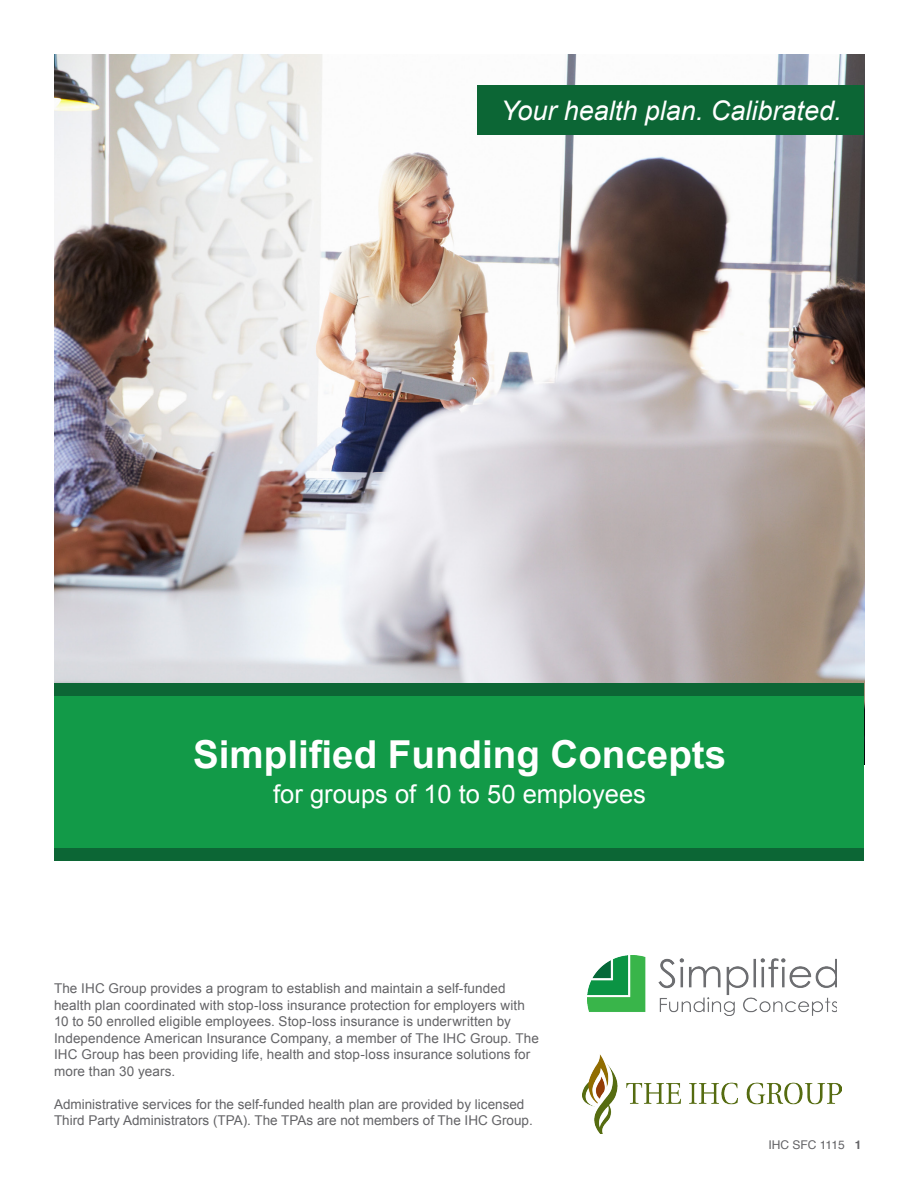
<style>
.page{position:relative;width:918px;height:1188px;background:#fff}
.page>*{position:absolute;margin:0;border:0;box-sizing:border-box;transform-origin:0 0}
.t1{font:700 38.55px "Arial";color:#fff}
.t2{font:italic 27px "Arial";color:#fff}
.t3{font:25.5px "Arial";color:#fff}
.t4{font:13.5px/16.5px "Arial";letter-spacing:.005em;color:#636366}
.t5{font:12px "Helvetica";color:#636366}
.s1{font-weight:700}
</style>
<div class="page">
<img style="left:54px;top:54px;width:810px;height:629px">
<div style="left:54px;top:689px;width:810px;height:166px;background:#129a48"></div>
<div style="left:478px;top:85px;width:386px;height:50px;background:#0c6635"></div>
<div style="left:54px;top:683px;width:810px;height:13px;background:#0c6635"></div>
<div style="left:54px;top:848px;width:810px;height:13px;background:#0c6635"></div>
<img style="left:583px;top:1055px;width:259px;height:79px">
<img style="left:588px;top:956px;width:249px;height:59px">
<p class="t2" style="left:501px;top:93px;width:342px">Your health plan. Calibrated.</p>
<p class="t1" style="left:193px;top:729px;width:534px">Simplified Funding Concepts</p>
<p class="t3" style="left:273px;top:777px;width:374px">for groups of 10 to 50 employees</p>
<p class="t4" style="left:54px;top:980px;width:486px">The IHC Group provides a program to establish and maintain a self-funded health plan coordinated with stop-loss insurance protection for employers with 10 to 50 enrolled eligible employees. Stop-loss insurance is underwritten by Independence American Insurance Company, a member of The IHC Group. The IHC Group has been providing life, health and stop-loss insurance solutions for more than 30 years.</p>
<p class="t4" style="left:54px;top:1096px;width:480px">Administrative services for the self-funded health plan are provided by licensed<br>Third Party Administrators (TPA). The TPAs are not members of The IHC Group.</p>
<p class="t5" style="left:769px;top:1135px;width:94px">IHC SFC 1115 <span class="s1">1</span></p>
</div>
